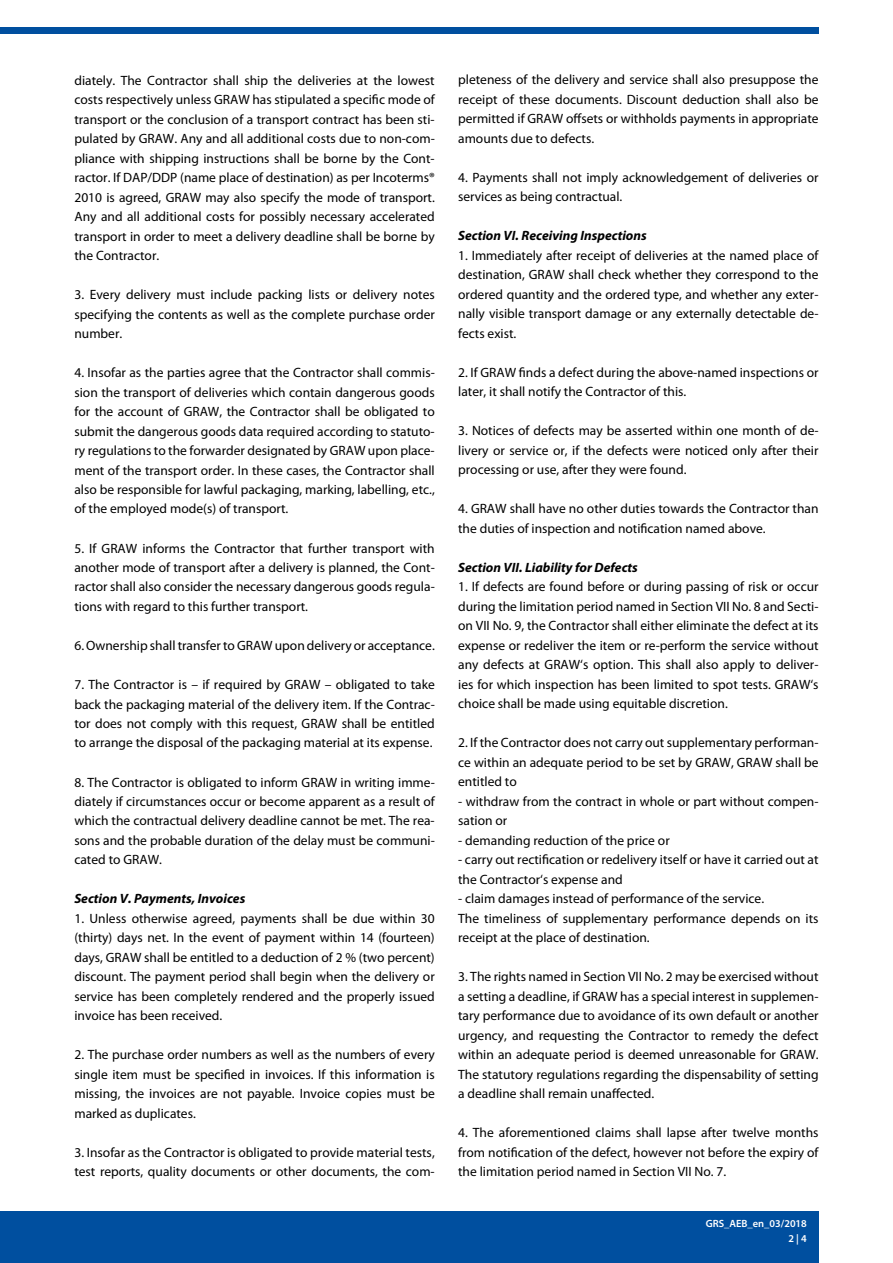
<style>
.page{position:relative;width:893px;height:1263px;background:#fff}
.page>*{position:absolute;margin:0;border:0;box-sizing:border-box;transform-origin:0 0}
.t1{font:13.5px/19.5px "Myriad Pro";color:#000;text-align:justify}
.t2{font:italic 700 13.5px "Myriad Pro";color:#000}
.t3{font:600 10.5px/15px "Myriad Pro";color:#fff;text-align:right}
</style>
<div class="page">
<div style="left:0;top:1212px;width:819px;height:51px;background:#004f9f"></div>
<div style="left:0;top:28px;width:819px;height:6px;background:#004f9f"></div>
<p class="t1" style="left:74px;top:70px;width:362px">diately. The Contractor shall ship the deliveries at the lowest costs respectively unless GRAW has stipulated a specific mode of transport or the conclusion of a transport contract has been sti&shy;pulated by GRAW. Any and all additional costs due to non-com&shy;pliance with shipping instructions shall be borne by the Cont&shy;ractor. If DAP/DDP (name place of destination) as per Incoterms® 2010 is agreed, GRAW may also specify the mode of transport.<br>Any and all additional costs for possibly necessary accelerated transport in order to meet a delivery deadline shall be borne by the Contractor.</p>
<p class="t1" style="left:74px;top:284px;width:362px">3. Every delivery must include packing lists or delivery notes specifying the contents as well as the complete purchase order number.</p>
<p class="t1" style="left:74px;top:362px;width:362px">4. Insofar as the parties agree that the Contractor shall commis&shy;sion the transport of deliveries which contain dangerous goods for the account of GRAW, the Contractor shall be obligated to submit the dangerous goods data required according to statuto&shy;ry regulations to the forwarder designated by GRAW upon place&shy;ment of the transport order. In these cases, the Contractor shall also be responsible for lawful packaging, marking, labelling, etc., of the employed mode(s) of transport.</p>
<p class="t1" style="left:74px;top:538px;width:362px">5. If GRAW informs the Contractor that further transport with another mode of transport after a delivery is planned, the Cont&shy;ractor shall also consider the necessary dangerous goods regula&shy;tions with regard to this further transport.</p>
<p class="t1" style="left:74px;top:635px;width:362px">6. Ownership shall transfer to GRAW upon delivery or acceptance.</p>
<p class="t1" style="left:74px;top:674px;width:362px">7. The Contractor is – if required by GRAW – obligated to take back the packaging material of the delivery item. If the Contrac&shy;tor does not comply with this request, GRAW shall be entitled to arrange the disposal of the packaging material at its expense.</p>
<p class="t1" style="left:74px;top:772px;width:362px">8. The Contractor is obligated to inform GRAW in writing imme&shy;diately if circumstances occur or become apparent as a result of which the contractual delivery deadline cannot be met. The rea&shy;sons and the probable duration of the delay must be communi&shy;cated to GRAW.</p>
<p class="t2" style="left:74px;top:890px;width:172px">Section V. Payments, Invoices</p>
<p class="t1" style="left:74px;top:908px;width:362px">1. Unless otherwise agreed, payments shall be due within 30 (thirty) days net. In the event of payment within 14 (fourteen) days, GRAW shall be entitled to a deduction of 2 % (two percent) discount. The payment period shall begin when the delivery or service has been completely rendered and the properly issued invoice has been received.</p>
<p class="t1" style="left:74px;top:1045px;width:362px">2. The purchase order numbers as well as the numbers of every single item must be specified in invoices. If this information is missing, the invoices are not payable. Invoice copies must be marked as duplicates.</p>
<p class="t1" style="left:74px;top:1142px;width:362px">3. Insofar as the Contractor is obligated to provide material tests, test reports, quality documents or other documents, the com-</p>
<p class="t1" style="left:458px;top:70px;width:362px">pleteness of the delivery and service shall also presuppose the receipt of these documents. Discount deduction shall also be permitted if GRAW offsets or withholds payments in appropriate amounts due to defects.</p>
<p class="t1" style="left:458px;top:167px;width:362px">4. Payments shall not imply acknowledgement of deliveries or services as being contractual.</p>
<p class="t2" style="left:458px;top:227px;width:190px">Section VI. Receiving Inspections</p>
<p class="t1" style="left:458px;top:245px;width:362px">1. Immediately after receipt of deliveries at the named place of destination, GRAW shall check whether they correspond to the ordered quantity and the ordered type, and whether any exter&shy;nally visible transport damage or any externally detectable de&shy;fects exist.</p>
<p class="t1" style="left:458px;top:362px;width:362px">2. If GRAW finds a defect during the above-named inspections or later, it shall notify the Contractor of this.</p>
<p class="t1" style="left:458px;top:421px;width:362px">3. Notices of defects may be asserted within one month of de&shy;livery or service or, if the defects were noticed only after their processing or use, after they were found.</p>
<p class="t1" style="left:458px;top:499px;width:362px">4. GRAW shall have no other duties towards the Contractor than the duties of inspection and notification named above.</p>
<p class="t2" style="left:458px;top:558px;width:181px">Section VII. Liability for Defects</p>
<p class="t1" style="left:458px;top:577px;width:362px">1. If defects are found before or during passing of risk or occur during the limitation period named in Section VII No. 8 and Secti&shy;on VII No. 9, the Contractor shall either eliminate the defect at its expense or redeliver the item or re-perform the service without any defects at GRAW‘s option. This shall also apply to deliver&shy;ies for which inspection has been limited to spot tests. GRAW‘s choice shall be made using equitable discretion.</p>
<p class="t1" style="left:458px;top:733px;width:362px">2. If the Contractor does not carry out supplementary performan&shy;ce within an adequate period to be set by GRAW, GRAW shall be entitled to</p>
<p class="t1" style="left:458px;top:791px;width:362px">- withdraw from the contract in whole or part without compen&shy;sation or</p>
<p class="t1" style="left:458px;top:830px;width:213px">- demanding reduction of the price or</p>
<p class="t1" style="left:458px;top:850px;width:362px">- carry out rectification or redelivery itself or have it carried out at the Contractor‘s expense and</p>
<p class="t1" style="left:458px;top:889px;width:362px;text-align:left">- claim damages instead of performance of the service.<br>The timeliness of supplementary performance depends on its receipt at the place of destination.</p>
<p class="t1" style="left:458px;top:967px;width:362px">3. The rights named in Section VII No. 2 may be exercised without a setting a deadline, if GRAW has a special interest in supplemen&shy;tary performance due to avoidance of its own default or another urgency, and requesting the Contractor to remedy the defect within an adequate period is deemed unreasonable for GRAW.<br>The statutory regulations regarding the dispensability of setting a deadline shall remain unaffected.</p>
<p class="t1" style="left:458px;top:1123px;width:362px">4. The aforementioned claims shall lapse after twelve months from notification of the defect, however not before the expiry of the limitation period named in Section VII No. 7.</p>
<p class="t3" style="left:706px;top:1216px;width:103px">GRS_AEB_en_03/2018<br>2 | 4</p>
</div>
